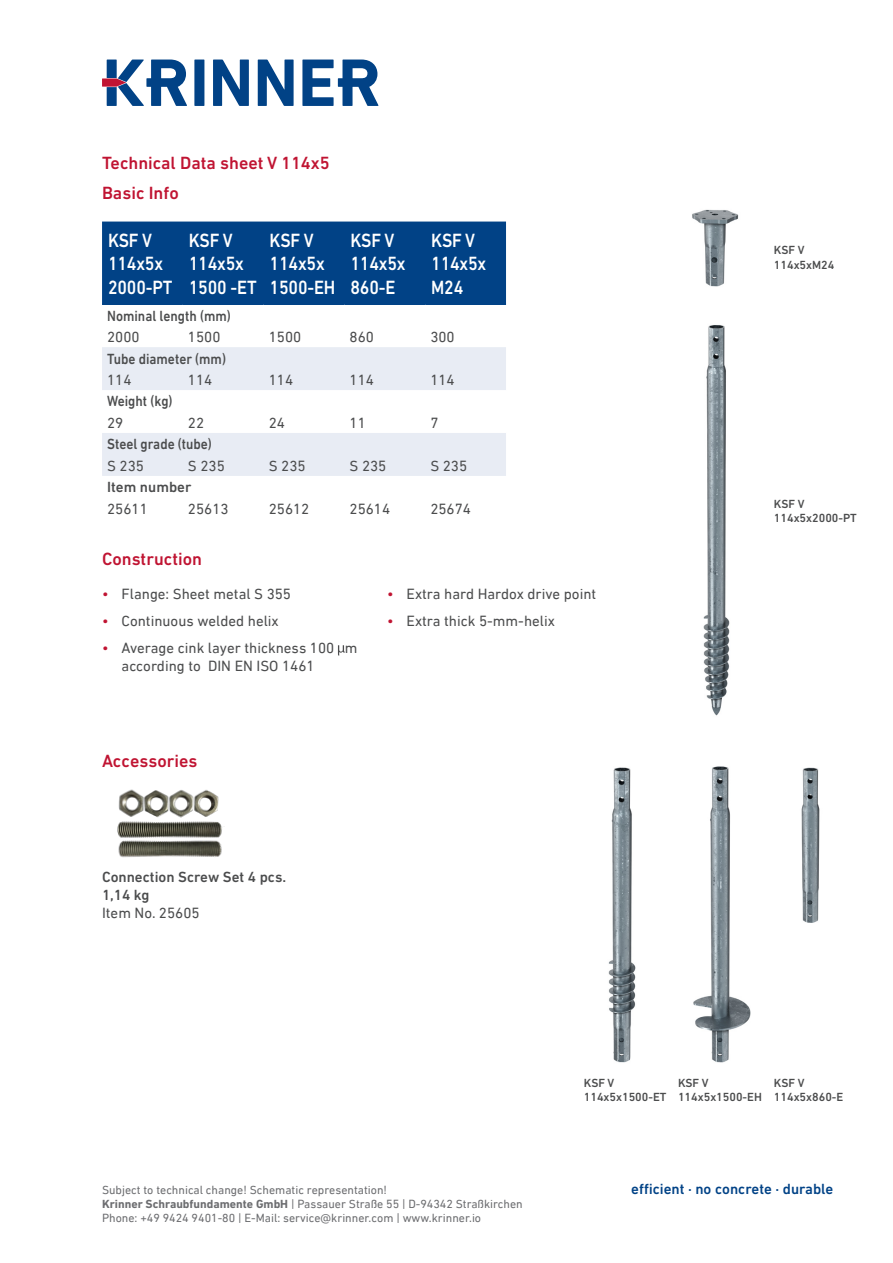
<style>
.page{position:relative;width:893px;height:1263px;background:#fff}
.page>*{position:absolute;margin:0;border:0;box-sizing:border-box;transform-origin:0 0}
.Subline{font:500 19.5px/23.4px "DIN Next LT Pro";letter-spacing:-.01em;color:#fff;scale:.9 1}
.Subline-2{font:500 18px "DIN Next LT Pro";color:#c01432}
.Copy{font:15px "DIN Next LT Pro";color:#4b4c4d}
.Subline-3{font:15px "DIN Next LT Pro";color:#4b4c4d}
.Subline-4{font:500 15px "DIN Next LT Pro";color:#4b4c4d;scale:.9 1}
.Copy-2{font:500 15px "DIN Next LT Pro";color:#4b4c4d}
.t1{font:500 15px "DIN Next LT Pro";color:#014286}
.Subline-5{font:500 15px "DIN Next LT Pro";color:#4b4c4d}
.t2{font:12px/14.4px "DIN Next LT Pro";color:#6c6d70}
.Copy-3{font:500 12px/14.4px "DIN Next LT Pro";color:#4b4c4d}
.s1{color:#c01432}
.s2{font-weight:700}
</style>
<div class="page">
<div style="left:194px;top:60px;width:10px;height:46px;background:#014286"></div>
<svg style="left:213px;top:60px;width:36px;height:46px"></svg>
<svg style="left:258px;top:60px;width:36px;height:46px"></svg>
<svg style="left:302px;top:60px;width:76px;height:46px"></svg>
<svg style="left:102px;top:60px;width:85px;height:46px"></svg>
<img style="left:693px;top:766px;width:58px;height:297px">
<img style="left:692px;top:209px;width:47px;height:78px">
<div style="left:102px;top:222px;width:404px;height:81px;background:#014286"></div>
<svg style="left:102px;top:347px;width:404px;height:129px;fill:#e8ecf4"></svg>
<hr style="left:102px;top:303px;width:81px;height:2px;background:#014286">
<hr style="left:183px;top:303px;width:81px;height:2px;background:#014286">
<hr style="left:264px;top:303px;width:80px;height:2px;background:#014286">
<hr style="left:344px;top:303px;width:81px;height:2px;background:#014286">
<hr style="left:425px;top:303px;width:81px;height:2px;background:#014286">
<svg style="left:338px;top:645px;width:7px;height:10px"></svg>
<img style="left:117px;top:789px;width:105px;height:69px">
<img style="left:703px;top:325px;width:27px;height:391px">
<img style="left:801px;top:767px;width:19px;height:156px">
<img style="left:608px;top:767px;width:28px;height:296px">
<p class="Subline-2" style="left:102px;top:152px;width:229px">Technical Data sheet V 114x5</p>
<p class="Subline-2" style="left:102px;top:182px;width:78px">Basic Info</p>
<p class="Subline" style="left:108px;top:228px;width:63px">KSF V<br>114x5x</p>
<p class="Subline" style="left:108px;top:275px;width:73px">2000-PT</p>
<p class="Subline" style="left:189px;top:228px;width:63px">KSF V<br>114x5x</p>
<p class="Subline" style="left:189px;top:275px;width:77px">1500 -ET</p>
<p class="Subline" style="left:270px;top:228px;width:50px">KSF V</p>
<p class="Subline" style="left:270px;top:252px;width:63px">114x5x</p>
<p class="Subline" style="left:270px;top:275px;width:75px">1500-EH</p>
<p class="Subline" style="left:350px;top:228px;width:50px">KSF V</p>
<p class="Subline" style="left:350px;top:252px;width:63px">114x5x</p>
<p class="Subline" style="left:350px;top:275px;width:51px">860-E</p>
<p class="Subline" style="left:431px;top:228px;width:50px">KSF V</p>
<p class="Subline" style="left:431px;top:252px;width:63px">114x5x</p>
<p class="Subline" style="left:431px;top:275px;width:37px">M24</p>
<p class="Subline-4" style="left:107px;top:307px;width:139px">Nominal length (mm)</p>
<p class="Subline-3" style="left:107px;top:328px;width:34px">2000</p>
<p class="Subline-3" style="left:188px;top:328px;width:34px">1500</p>
<p class="Subline-3" style="left:269px;top:328px;width:34px">1500</p>
<p class="Subline-3" style="left:350px;top:328px;width:26px">860</p>
<p class="Subline-3" style="left:430px;top:328px;width:26px">300</p>
<p class="Subline-4" style="left:107px;top:350px;width:133px">Tube diameter (mm)</p>
<p class="Subline-3" style="left:107px;top:371px;width:26px">114</p>
<p class="Subline-3" style="left:188px;top:371px;width:26px">114</p>
<p class="Subline-3" style="left:269px;top:371px;width:26px">114</p>
<p class="Subline-3" style="left:350px;top:371px;width:26px">114</p>
<p class="Subline-3" style="left:430px;top:371px;width:26px">114</p>
<p class="Subline-4" style="left:107px;top:393px;width:74px">Weight (kg)</p>
<p class="Subline-3" style="left:107px;top:414px;width:18px">29</p>
<p class="Subline-3" style="left:188px;top:414px;width:18px">22</p>
<p class="Subline-3" style="left:269px;top:414px;width:18px">24</p>
<p class="Subline-3" style="left:350px;top:414px;width:18px">11</p>
<p class="Subline-3" style="left:430px;top:414px;width:10px">7</p>
<p class="Subline-4" style="left:107px;top:435px;width:118px">Steel grade (tube)</p>
<p class="Subline-3" style="left:107px;top:457px;width:38px">S 235</p>
<p class="Subline-3" style="left:188px;top:457px;width:38px">S 235</p>
<p class="Subline-3" style="left:269px;top:457px;width:38px">S 235</p>
<p class="Subline-3" style="left:350px;top:457px;width:38px">S 235</p>
<p class="Subline-3" style="left:430px;top:457px;width:38px">S 235</p>
<p class="Subline-5" style="left:107px;top:478px;width:86px">Item number</p>
<p class="Subline-3" style="left:107px;top:500px;width:42px">25611</p>
<p class="Subline-3" style="left:188px;top:500px;width:42px">25613</p>
<p class="Subline-3" style="left:269px;top:500px;width:42px">25612</p>
<p class="Subline-3" style="left:350px;top:500px;width:42px">25614</p>
<p class="Subline-3" style="left:430px;top:500px;width:42px">25674</p>
<p class="Subline-2" style="left:102px;top:549px;width:102px">Construction</p>
<p class="Copy" style="left:102px;top:585px;width:191px"><span class="s1">•</span> Flange: Sheet metal S 355</p>
<p class="Copy" style="left:102px;top:612px;width:178px"><span class="s1">•</span> Continuous welded helix</p>
<p class="Copy" style="left:102px;top:639px;width:257px"><span class="s1">•</span> Average cink layer thickness 100 m</p>
<p class="Copy" style="left:122px;top:657px;width:195px">according to DIN EN ISO 1461</p>
<p class="Copy" style="left:387px;top:585px;width:211px"><span class="s1">•</span> Extra hard Hardox drive point</p>
<p class="Copy" style="left:387px;top:612px;width:169px"><span class="s1">•</span> Extra thick 5-mm-helix</p>
<p class="Subline-2" style="left:102px;top:750px;width:97px">Accessories</p>
<p class="Copy-2" style="left:102px;top:868px;width:186px">Connection Screw Set 4 pcs.</p>
<p class="Copy-2" style="left:102px;top:886px;width:49px">1,14 kg</p>
<p class="Copy" style="left:102px;top:904px;width:99px">Item No. 25605</p>
<p class="Copy-3" style="left:774px;top:243px;width:62px">KSF V<br>114x5xM24</p>
<p class="Copy-3" style="left:774px;top:496px;width:84px">KSF V<br>114x5x2000-PT</p>
<p class="Copy-3" style="left:584px;top:1076px;width:84px">KSF V<br>114x5x1500-ET</p>
<p class="Copy-3" style="left:774px;top:1076px;width:71px">KSF V<br>114x5x860-E</p>
<p class="Copy-3" style="left:678px;top:1076px;width:85px">KSF V<br>114x5x1500-EH</p>
<p class="t2" style="left:102px;top:1182px;width:286px">Subject to technical change! Schematic representation!</p>
<p class="t1" style="left:631px;top:1180px;width:204px">efficient · no concrete · durable</p>
<p class="t2" style="left:102px;top:1196px;width:422px"><span class="s2">Krinner Schraubfundamente GmbH</span> | Passauer Straße 55 | D-94342 Straßkirchen<br>Phone: +49 9424 9401-80 | E-Mail: service@krinner.com | www.krinner.io</p>
</div>
